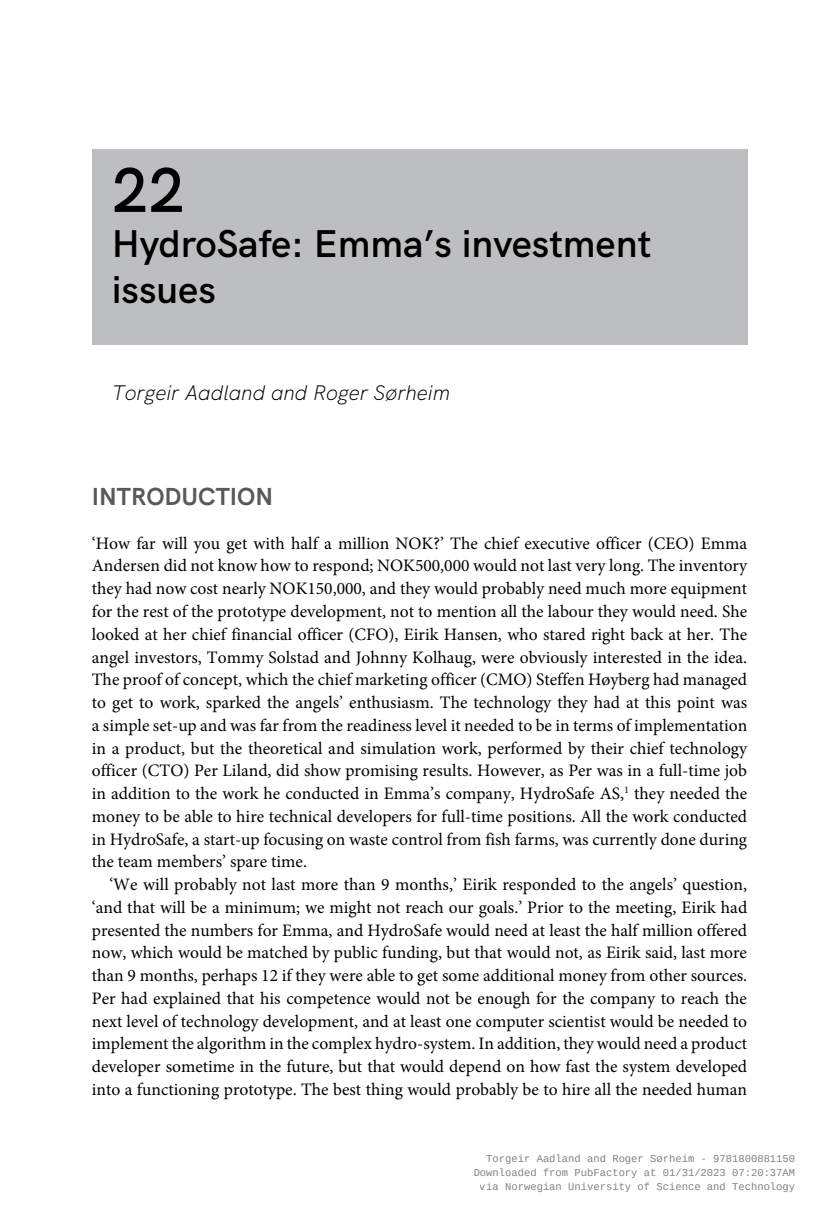
<style>
.page{position:relative;width:839px;height:1211px;background:#fff}
.page>*{position:absolute;margin:0;border:0;box-sizing:border-box;transform-origin:0 0}
.t1{font:600 63px "HK Grotesk";color:#000}
.t2{font:600 38.5px/45.5px "HK Grotesk";color:#000}
.t3{font:700 24.5px "HK Grotesk";color:#58595b}
.t4{font:italic 300 21px "HK Grotesk";color:#000}
.t5{font:17.5px/22.8px "Minion Pro";color:#000;text-align:justify}
.t6{font:10.5px/14px "Liberation Mono";color:rgb(0 0 0/.5);text-align:right}
</style>
<div class="page">
<div style="left:92px;top:149px;width:655px;height:112px;background:#bcbec0"></div>
<div style="left:92px;top:209px;width:655px;height:135px;background:#bcbec0"></div>
<h1 class="t1" style="left:112px;top:141px;width:75px">22</h1>
<h2 class="t2" style="left:112px;top:218px;width:541px">HydroSafe: Emma’s investment issues</h2>
<p class="t4" style="left:112px;top:377px;width:340px">Torgeir Aadland and Roger Sørheim</p>
<h3 class="t3" style="left:92px;top:477px;width:183px">INTRODUCTION</h3>
<p class="t5" style="left:92px;top:532px;width:656px">‘How far will you get with half a million NOK?’ The chief executive officer (CEO) Emma Andersen did not know how to respond; NOK500,000 would not last very long. The inventory they had now cost nearly NOK150,000, and they would probably need much more equipment for the rest of the prototype development, not to mention all the labour they would need. She looked at her chief financial officer (CFO), Eirik Hansen, who stared right back at her. The angel investors, Tommy Solstad and Johnny Kolhaug, were obviously interested in the idea.<br>The proof of concept, which the chief marketing officer (CMO) Steffen Høyberg had managed to get to work, sparked the angels’ enthusiasm. The technology they had at this point was a simple set-up and was far from the readiness level it needed to be in terms of implementation in a product, but the theoretical and simulation work, performed by their chief technology officer (CTO) Per Liland, did show promising results. However, as Per was in a full-time job in addition to the work he conducted in Emma’s company, HydroSafe AS,<sup>1</sup> they needed the money to be able to hire technical developers for full-time positions. All the work conducted in HydroSafe, a start-up focusing on waste control from fish farms, was currently done during the team members’ spare time.</p>
<p class="t5" style="left:92px;top:873px;width:656px;text-indent:18px">‘We will probably not last more than 9 months,’ Eirik responded to the angels’ question, ‘and that will be a minimum; we might not reach our goals.’ Prior to the meeting, Eirik had presented the numbers for Emma, and HydroSafe would need at least the half million offered now, which would be matched by public funding, but that would not, as Eirik said, last more than 9 months, perhaps 12 if they were able to get some additional money from other sources.<br>Per had explained that his competence would not be enough for the company to reach the next level of technology development, and at least one computer scientist would be needed to implement the algorithm in the complex hydro-system. In addition, they would need a product developer sometime in the future, but that would depend on how fast the system developed into a functioning prototype. The best thing would probably be to hire all the needed human</p>
<p class="t6" style="left:473px;top:1152px;width:323px">Torgeir Aadland and Roger Sørheim - 9781800881150<br>Downloaded from PubFactory at 01/31/2023 07:20:37AM via Norwegian University of Science and Technology</p>
</div>
